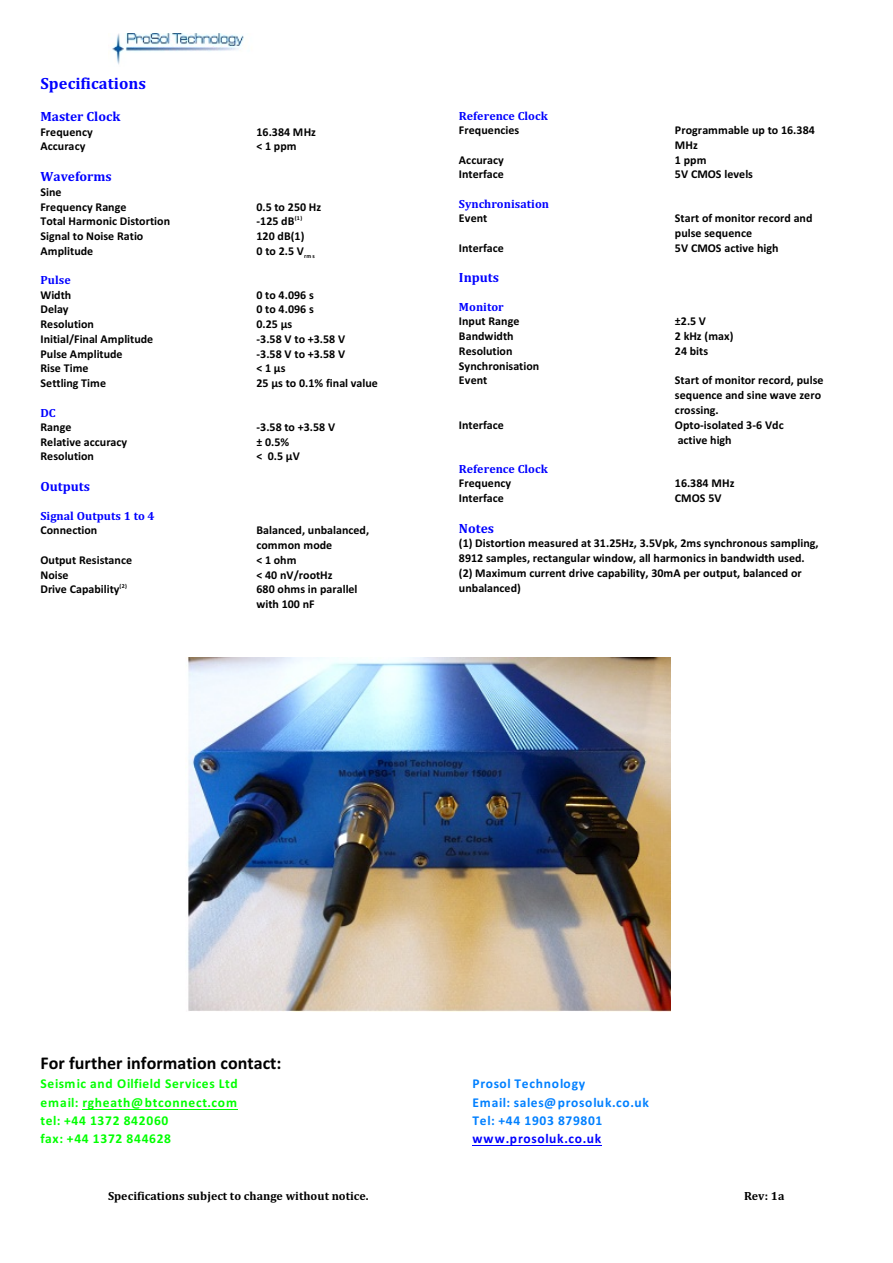
<style>
.page{position:relative;width:893px;height:1263px;background:#fff}
.page>*{position:absolute;margin:0;border:0;box-sizing:border-box;transform-origin:0 0}
.t1{font:700 18px "Calibri";color:#000}
.t2{font:700 16.5px "Cambria";color:#00f}
.t3{font:700 13.5px "Calibri";letter-spacing:.055em;color:#0f0}
.t4{font:700 13.5px "Calibri";letter-spacing:.055em;color:#0080ff}
.t5{font:700 13.5px "Cambria";color:#00f}
.t6{font:700 13.5px "Calibri";letter-spacing:.06em;color:#00f}
.t7{font:700 12px/14.7px "Calibri";color:#000}
.t8{font:700 12px "Cambria";color:#00f}
.t9{font:700 12px "Cambria";color:#000}
.t10{font:700 6px "Calibri";color:#000}
</style>
<div class="page">
<img style="left:112px;top:34px;width:132px;height:31px">
<hr style="left:82px;top:1109px;width:156px;height:1px;background:#0f0">
<hr style="left:472px;top:1145px;width:130px;height:1px;background:#00f">
<img style="left:187px;top:658px;width:483px;height:353px">
<h2 class="t2" style="left:40px;top:76px;width:107px">Specifications</h2>
<p class="t5" style="left:40px;top:111px;width:82px">Master Clock</p>
<p class="t7" style="left:40px;top:125px;width:54px">Frequency</p>
<p class="t7" style="left:256px;top:125px;width:61px">16.384 MHz</p>
<p class="t7" style="left:40px;top:140px;width:46px">Accuracy</p>
<p class="t7" style="left:256px;top:140px;width:42px">&lt; 1 ppm</p>
<p class="t5" style="left:40px;top:171px;width:73px">Waveforms</p>
<p class="t7" style="left:40px;top:185px;width:88px">Sine<br>Frequency Range</p>
<p class="t7" style="left:256px;top:200px;width:66px">0.5 to 250 Hz</p>
<p class="t7" style="left:40px;top:215px;width:131px">Total Harmonic Distortion</p>
<p class="t7" style="left:256px;top:215px;width:47px">-125 dB<sup>(1)</sup></p>
<p class="t7" style="left:40px;top:230px;width:104px">Signal to Noise Ratio</p>
<p class="t7" style="left:256px;top:230px;width:49px">120 dB(1)</p>
<p class="t7" style="left:41px;top:244px;width:54px">Amplitude</p>
<p class="t7" style="left:257px;top:244px;width:60px">0 to 2.5 V<sub>rm</sub> <sub>s</sub></p>
<p class="t8" style="left:40px;top:275px;width:32px">Pulse</p>
<p class="t7" style="left:40px;top:288px;width:32px">Width</p>
<p class="t7" style="left:256px;top:288px;width:59px">0 to 4.096 s</p>
<p class="t7" style="left:40px;top:303px;width:30px">Delay</p>
<p class="t7" style="left:256px;top:303px;width:59px">0 to 4.096 s</p>
<p class="t7" style="left:40px;top:318px;width:55px">Resolution</p>
<p class="t7" style="left:256px;top:318px;width:37px">0.25 µs</p>
<p class="t7" style="left:40px;top:332px;width:114px">Initial/Final Amplitude</p>
<p class="t7" style="left:256px;top:332px;width:90px">-3.58 V to +3.58 V</p>
<p class="t7" style="left:40px;top:347px;width:84px">Pulse Amplitude</p>
<p class="t7" style="left:256px;top:347px;width:90px">-3.58 V to +3.58 V</p>
<p class="t7" style="left:40px;top:362px;width:50px">Rise Time</p>
<p class="t7" style="left:256px;top:362px;width:30px">&lt; 1 µs</p>
<p class="t7" style="left:40px;top:377px;width:67px">Settling Time</p>
<p class="t7" style="left:256px;top:377px;width:123px">25 µs to 0.1% final value</p>
<p class="t8" style="left:40px;top:407px;width:17px">DC</p>
<p class="t7" style="left:40px;top:420px;width:32px">Range</p>
<p class="t7" style="left:256px;top:420px;width:80px">-3.58 to +3.58 V</p>
<p class="t7" style="left:40px;top:435px;width:88px">Relative accuracy</p>
<p class="t7" style="left:256px;top:435px;width:34px">± 0.5%</p>
<p class="t7" style="left:40px;top:450px;width:55px">Resolution</p>
<p class="t7" style="left:256px;top:450px;width:45px">&lt; 0.5 µV</p>
<p class="t5" style="left:40px;top:481px;width:51px">Outputs</p>
<p class="t8" style="left:40px;top:511px;width:116px">Signal Outputs 1 to 4</p>
<p class="t7" style="left:40px;top:524px;width:58px">Connection</p>
<p class="t7" style="left:256px;top:524px;width:114px">Balanced, unbalanced, common mode</p>
<p class="t7" style="left:40px;top:553px;width:93px">Output Resistance</p>
<p class="t7" style="left:256px;top:553px;width:42px">&lt; 1 ohm</p>
<p class="t7" style="left:40px;top:568px;width:30px">Noise</p>
<p class="t7" style="left:256px;top:568px;width:78px">&lt; 40 nV/rootHz</p>
<p class="t7" style="left:40px;top:583px;width:81px">Drive Capability</p>
<p class="t7" style="left:256px;top:583px;width:103px">680 ohms in parallel</p>
<p class="t10" style="left:120px;top:583px;width:9px">(2)</p>
<p class="t7" style="left:256px;top:598px;width:60px">with 100 nF</p>
<p class="t8" style="left:459px;top:110px;width:91px">Reference Clock</p>
<p class="t7" style="left:459px;top:124px;width:62px">Frequencies</p>
<p class="t7" style="left:675px;top:124px;width:141px">Programmable up to 16.384<br>MHz</p>
<p class="t7" style="left:459px;top:153px;width:46px">Accuracy</p>
<p class="t7" style="left:675px;top:153px;width:33px">1 ppm</p>
<p class="t7" style="left:459px;top:168px;width:46px">Interface</p>
<p class="t7" style="left:675px;top:168px;width:80px">5V CMOS levels</p>
<p class="t8" style="left:459px;top:198px;width:92px">Synchronisation</p>
<p class="t7" style="left:459px;top:212px;width:30px">Event</p>
<p class="t7" style="left:675px;top:212px;width:139px">Start of monitor record and pulse sequence</p>
<p class="t7" style="left:459px;top:241px;width:46px">Interface</p>
<p class="t7" style="left:675px;top:241px;width:105px">5V CMOS active high</p>
<p class="t5" style="left:459px;top:272px;width:42px">Inputs</p>
<p class="t8" style="left:459px;top:302px;width:46px">Monitor</p>
<p class="t7" style="left:459px;top:315px;width:62px">Input Range</p>
<p class="t7" style="left:675px;top:315px;width:33px">±2.5 V</p>
<p class="t7" style="left:459px;top:330px;width:56px">Bandwidth</p>
<p class="t7" style="left:675px;top:330px;width:60px">2 kHz (max)</p>
<p class="t7" style="left:459px;top:345px;width:55px">Resolution</p>
<p class="t7" style="left:675px;top:345px;width:35px">24 bits</p>
<p class="t7" style="left:459px;top:359px;width:82px">Synchronisation<br>Event</p>
<p class="t7" style="left:675px;top:374px;width:150px">Start of monitor record, pulse sequence and sine wave zero crossing.</p>
<p class="t7" style="left:459px;top:418px;width:46px">Interface</p>
<p class="t7" style="left:675px;top:418px;width:110px">Opto-isolated 3-6 Vdc active high</p>
<p class="t8" style="left:459px;top:464px;width:91px">Reference Clock</p>
<p class="t7" style="left:459px;top:477px;width:54px">Frequency</p>
<p class="t7" style="left:675px;top:477px;width:61px">16.384 MHz</p>
<p class="t7" style="left:459px;top:492px;width:46px">Interface</p>
<p class="t7" style="left:675px;top:492px;width:48px">CMOS 5V</p>
<p class="t5" style="left:459px;top:522px;width:37px">Notes</p>
<p class="t7" style="left:459px;top:537px;width:361px">(1) Distortion measured at 31.25Hz, 3.5Vpk, 2ms synchronous sampling, 8912 samples, rectangular window, all harmonics in bandwidth used. (2) Maximum current drive capability, 30mA per output, balanced or unbalanced)</p>
<h1 class="t1" style="left:40px;top:1056px;width:242px">For further information contact:</h1>
<p class="t3" style="left:40px;top:1078px;width:199px">Seismic and Oilfield Services Ltd</p>
<p class="t4" style="left:472px;top:1078px;width:114px">Prosol Technology</p>
<p class="t3" style="left:40px;top:1096px;width:198px">email: rgheath@btconnect.com</p>
<p class="t4" style="left:472px;top:1096px;width:178px">Email: sales@prosoluk.co.uk</p>
<p class="t3" style="left:40px;top:1115px;width:129px">tel: +44 1372 842060</p>
<p class="t4" style="left:472px;top:1115px;width:131px">Tel: +44 1903 879801</p>
<p class="t3" style="left:40px;top:1133px;width:132px">fax: +44 1372 844628</p>
<p class="t6" style="left:472px;top:1133px;width:130px">www.prosoluk.co.uk</p>
<p class="t9" style="left:108px;top:1190px;width:262px">Specifications subject to change without notice.</p>
<p class="t9" style="left:744px;top:1190px;width:42px">Rev: 1a</p>
</div>
